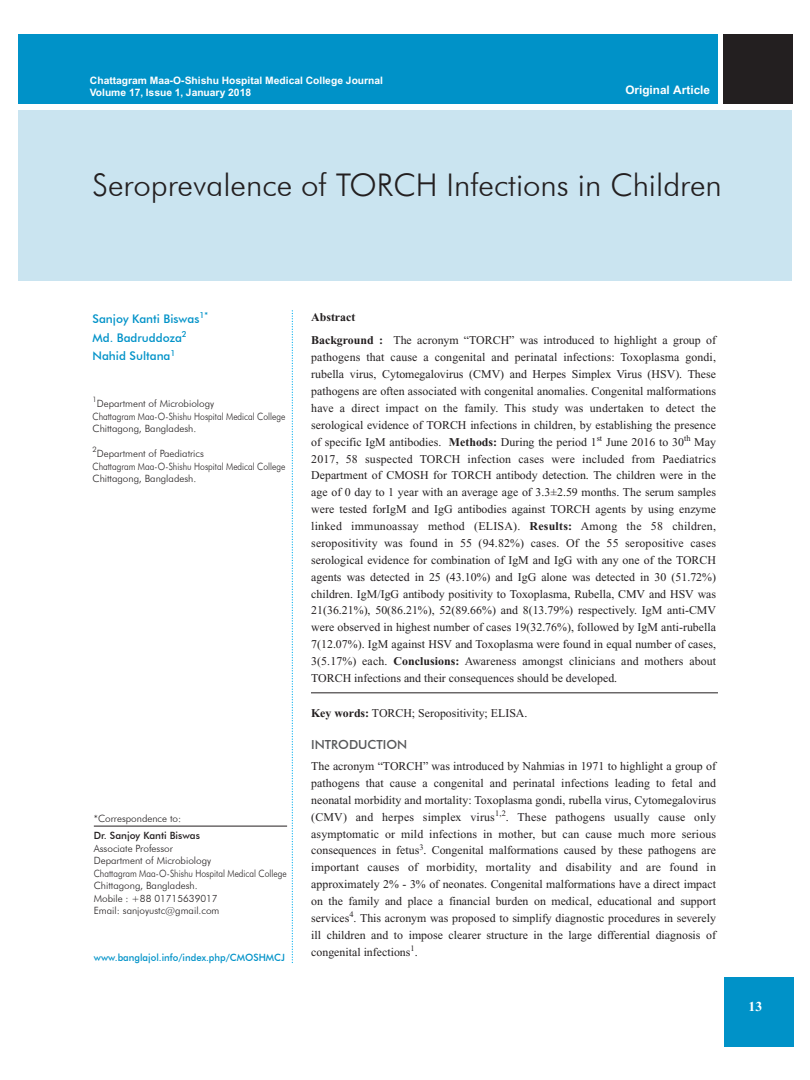
<style>
.page{position:relative;width:810px;height:1080px;background:#fff}
.page>*{position:absolute;margin:0;border:0;box-sizing:border-box;transform-origin:0 0}
.t1{font:300 31.25px "Futura BT";color:#231f20}
.t2{font:700 13.75px "Times New Roman";color:#fff}
.t3{font:500 12.5px "Futura BT";color:#57585a}
.t4{font:11.88px/16.9px "Times New Roman";color:#231f20;text-align:justify}
.t5{font:500 11.88px/18.8px "Futura BT";color:#0092c8}
.t6{font:700 11.75px "Helvetica";color:#fff}
.t7{font:700 10.25px/12.1px "Helvetica";color:#fff}
.t8{font:300 10px/12.5px "Futura BT";color:#231f20}
.t9{font:500 10px "Futura BT";color:#0092c8;scale:.96 1}
.t10{font:500 10px "Futura BT";color:#231f20}
.t11{font:300 7.5px "Futura BT";color:#231f20}
.s1{font-weight:700}
</style>
<div class="page">
<div style="left:18px;top:34px;width:699px;height:69px;background:#0092c8"></div>
<div style="left:18px;top:110px;width:774px;height:171px;background:#cae4f0"></div>
<div style="left:723px;top:34px;width:69px;height:69px;background:#231f20"></div>
<div style="left:724px;top:977px;width:69px;height:70px;background:#0092c8"></div>
<svg style="left:292px;top:311px;width:1px;height:652px"></svg>
<hr style="left:94px;top:826px;width:193px;height:1px;background:#231f20">
<hr style="left:311px;top:693px;width:407px;height:1px;background:#231f20">
<p class="t7" style="left:90px;top:74px;width:295px">Chattagram Maa-O-Shishu Hospital Medical College Journal<br>Volume 17, Issue 1, January 2018</p>
<p class="t6" style="left:625px;top:83px;width:86px">Original Article</p>
<h1 class="t1" style="left:93px;top:166px;width:631px">Seroprevalence of TORCH Infections in Children</h1>
<p class="t5" style="left:93px;top:309px;width:117px">Sanjoy Kanti Biswas<sup>1*<br></sup>Md. Badruddoza<sup>2<br></sup>Nahid Sultana<sup>1</sup></p>
<p class="t11" style="left:93px;top:395px;width:6px">1</p>
<p class="t8" style="left:93px;top:397px;width:194px;text-indent:4px">Department of Microbiology<br>Chattagram Maa-O-Shishu Hospital Medical College<br>Chittagong, Bangladesh.</p>
<p class="t11" style="left:93px;top:445px;width:6px">2</p>
<p class="t8" style="left:93px;top:447px;width:194px;text-indent:4px">Department of Paediatrics<br>Chattagram Maa-O-Shishu Hospital Medical College<br>Chittagong, Bangladesh.</p>
<p class="t8" style="left:94px;top:812px;width:89px">*Correspondence to:</p>
<p class="t10" style="left:94px;top:829px;width:108px">Dr. Sanjoy Kanti Biswas</p>
<p class="t8" style="left:94px;top:842px;width:194px">Associate Professor<br>Department of Microbiology<br>Chattagram Maa-O-Shishu Hospital Medical College<br>Chittagong, Bangladesh.<br>Mobile : +88 01715639017<br>Email: sanjoyustc@gmail.com</p>
<p class="t9" style="left:94px;top:951px;width:200px">www.banglajol.info/index.php/CMOSHMCJ</p>
<p class="t4" style="left:311px;top:306px;width:406px;line-height:23.1px"><span class="s1">Abstract<br>Background :</span> The acronym “TORCH” was introduced to highlight a group of</p>
<p class="t4" style="left:311px;top:349px;width:406px">pathogens that cause a congenital and perinatal infections: Toxoplasma gondi, rubella virus, Cytomegalovirus (CMV) and Herpes Simplex Virus (HSV). These pathogens are often associated with congenital anomalies. Congenital malformations have a direct impact on the family. This study was undertaken to detect the serological evidence of TORCH infections in children, by establishing the presence of specific IgM antibodies. <span class="s1">Methods:</span> During the period 1<sup>st</sup> June 2016 to 30<sup>th</sup> May 2017, 58 suspected TORCH infection cases were included from Paediatrics Department of CMOSH for TORCH antibody detection. The children were in the age of 0 day to 1 year with an average age of 3.3±2.59 months. The serum samples were tested forIgM and IgG antibodies against TORCH agents by using enzyme linked immunoassay method (ELISA). <span class="s1">Results:</span> Among the 58 children, seropositivity was found in 55 (94.82%) cases. Of the 55 seropositive cases serological evidence for combination of IgM and IgG with any one of the TORCH agents was detected in 25 (43.10%) and IgG alone was detected in 30 (51.72%) children. IgM/IgG antibody positivity to Toxoplasma, Rubella, CMV and HSV was 21(36.21%), 50(86.21%), 52(89.66%) and 8(13.79%) respectively. IgM anti-CMV were observed in highest number of cases 19(32.76%), followed by IgM anti-rubella 7(12.07%). IgM against HSV and Toxoplasma were found in equal number of cases, 3(5.17%) each. <span class="s1">Conclusions:</span> Awareness amongst clinicians and mothers about TORCH infections and their consequences should be developed.</p>
<p class="t4" style="left:311px;top:705px;width:218px"><span class="s1">Key words:</span> TORCH; Seropositivity; ELISA.</p>
<p class="t3" style="left:311px;top:737px;width:98px">INTRODUCTION</p>
<p class="t4" style="left:311px;top:758px;width:406px">The acronym “TORCH” was introduced by Nahmias in 1971 to highlight a group of pathogens that cause a congenital and perinatal infections leading to fetal and neonatal morbidity and mortality: Toxoplasma gondi, rubella virus, Cytomegalovirus (CMV) and herpes simplex virus<sup>1,2</sup>. These pathogens usually cause only asymptomatic or mild infections in mother, but can cause much more serious consequences in fetus<sup>3</sup>. Congenital malformations caused by these pathogens are important causes of morbidity, mortality and disability and are found in approximately 2% - 3% of neonates. Congenital malformations have a direct impact on the family and place a financial burden on medical, educational and support services<sup>4</sup>. This acronym was proposed to simplify diagnostic procedures in severely ill children and to impose clearer structure in the large differential diagnosis of congenital infections<sup>1</sup>.</p>
<p class="t2" style="left:749px;top:999px;width:15px">13</p>
</div>
